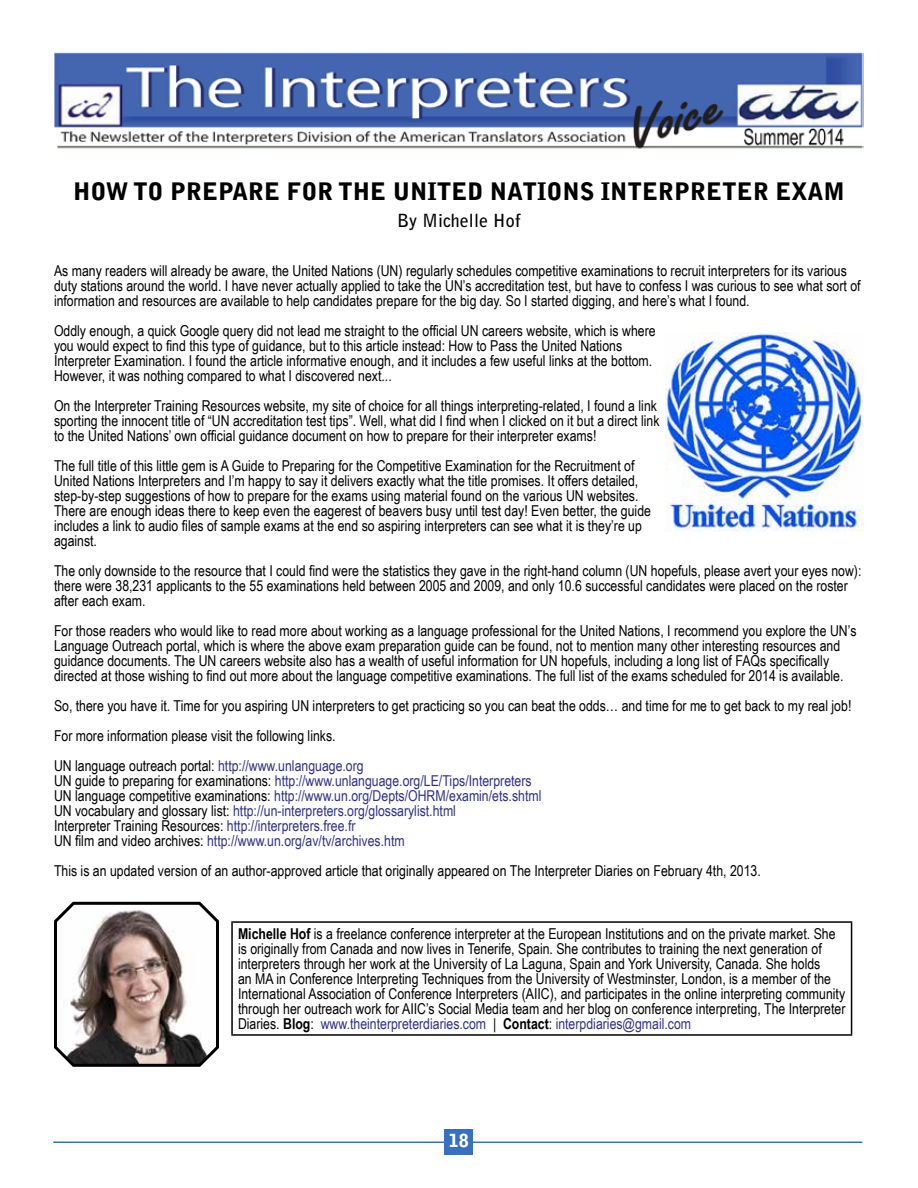
<style>
.page{position:relative;width:918px;height:1188px;background:#fff}
.page>*{position:absolute;margin:0;border:0;box-sizing:border-box;transform-origin:0 0}
.t1{font:900 24px "Bell Gothic Std";color:#000}
.t2{font:700 18px "Bell Gothic Std";color:#000}
.t3{font:900 18px "Bell Gothic Std";color:#fff}
.t4{font:15px/15px "Arial Narrow";color:#000}
.t5{font:15px/15px "Arial Narrow";color:#303188}
.s1{color:#303188}
.s2{color:#000}
.s3{font-weight:700}
</style>
<div class="page">
<hr style="left:53px;top:1142px;width:809px;height:1px;background:#3870bb">
<div style="left:445px;top:1130px;width:28px;height:25px;background:#3870bb"></div>
<img style="left:665px;top:333px;width:199px;height:199px">
<svg style="left:54px;top:901px;width:165px;height:166px"></svg>
<hr style="left:231px;top:921px;width:621px;height:2px;background:#000">
<hr style="left:231px;top:923px;width:2px;height:111px;background:#000">
<hr style="left:851px;top:923px;width:1px;height:111px;background:#000">
<hr style="left:231px;top:1034px;width:621px;height:2px;background:#000">
<img style="left:54px;top:52px;width:810px;height:97px">
<h1 class="t1" style="left:73px;top:178px;width:130px">HOW TO PREPARE</h1>
<h1 class="t1" style="left:287px;top:178px;width:16px">FOR</h1>
<h1 class="t1" style="left:338px;top:178px;width:17px">THE</h1>
<h1 class="t1" style="left:393px;top:178px;width:33px">UNITED</h1>
<h1 class="t1" style="left:490px;top:178px;width:33px">NATIONS</h1>
<h1 class="t1" style="left:601px;top:178px;width:26px">INTERPRETER</h1>
<h1 class="t1" style="left:776px;top:178px;width:34px">EXAM</h1>
<p class="t2" style="left:397px;top:210px;width:125px">By Michelle Hof</p>
<p class="t4" style="left:54px;top:263px;width:808px">As many readers will already be aware, the United Nations (UN) regularly schedules competitive examinations to recruit interpreters for its various duty stations around the world. I have never actually applied to take the UN’s accreditation test, but have to confess I was curious to see what sort of information and resources are available to help candidates prepare for the big day. So I started digging, and here’s what I found.</p>
<p class="t4" style="left:54px;top:323px;width:603px">Oddly enough, a quick Google query did not lead me straight to the official UN careers website, which is where you would expect to find this type of guidance, but to this article instead: How to Pass the United Nations Interpreter Examination. I found the article informative enough, and it includes a few useful links at the bottom.<br>However, it was nothing compared to what I discovered next...</p>
<p class="t4" style="left:54px;top:398px;width:607px">On the Interpreter Training Resources website, my site of choice for all things interpreting-related, I found a link sporting the innocent title of “UN accreditation test tips”. Well, what did I find when I clicked on it but a direct link to the United Nations’ own official guidance document on how to prepare for their interpreter exams!</p>
<p class="t4" style="left:54px;top:458px;width:599px">The full title of this little gem is A Guide to Preparing for the Competitive Examination for the Recruitment of United Nations Interpreters and I’m happy to say it delivers exactly what the title promises. It offers detailed, step-by-step suggestions of how to prepare for the exams using material found on the various UN websites.<br>There are enough ideas there to keep even the eagerest of beavers busy until test day! Even better, the guide includes a link to audio files of sample exams at the end so aspiring interpreters can see what it is they’re up against.</p>
<p class="t4" style="left:54px;top:563px;width:809px">The only downside to the resource that I could find were the statistics they gave in the right-hand column (UN hopefuls, please avert your eyes now): there were 38,231 applicants to the 55 examinations held between 2005 and 2009, and only 10.6 successful candidates were placed on the roster after each exam.</p>
<p class="t4" style="left:54px;top:623px;width:804px">For those readers who would like to read more about working as a language professional for the United Nations, I recommend you explore the UN’s Language Outreach portal, which is where the above exam preparation guide can be found, not to mention many other interesting resources and guidance documents. The UN careers website also has a wealth of useful information for UN hopefuls, including a long list of FAQs specifically directed at those wishing to find out more about the language competitive examinations. The full list of the exams scheduled for 2014 is available.</p>
<p class="t4" style="left:54px;top:691px;width:799px;line-height:30px">So, there you have it. Time for you aspiring UN interpreters to get practicing so you can beat the odds… and time for me to get back to my real job!<br>For more information please visit the following links.<br>UN language outreach portal: <span class="s1">http://www.unlanguage.org</span></p>
<p class="t5" style="left:54px;top:773px;width:489px"><span class="s2">UN guide to preparing for examinations:</span> http://www.unlanguage.org/LE/Tips/Interpreters <span class="s2">UN language competitive examinations:</span> http://www.un.org/Depts/OHRM/examin/ets.shtml <span class="s2">UN vocabulary and glossary list:</span> http://un-interpreters.org/glossarylist.html<br><span class="s2">Interpreter Training Resources:</span> http://interpreters.free.fr<br><span class="s2">UN film and video archives:</span> http://www.un.org/av/tv/archives.htm</p>
<p class="t4" style="left:54px;top:863px;width:708px">This is an updated version of an author-approved article that originally appeared on The Interpreter Diaries on February 4th, 2013.</p>
<p class="t4" style="left:238px;top:926px;width:609px"><span class="s3">Michelle Hof</span> is a freelance conference interpreter at the European Institutions and on the private market. She is originally from Canada and now lives in Tenerife, Spain. She contributes to training the next generation of interpreters through her work at the University of La Laguna, Spain and York University, Canada. She holds<br>an MA in Conference Interpreting Techniques from the University of Westminster, London, is a member of the International Association of Conference Interpreters (AIIC), and participates in the online interpreting community through her outreach work for AIIC’s Social Media team and her blog on conference interpreting, The Interpreter Diaries. <span class="s3">Blog</span>: <span class="s1">www.theinterpreterdiaries.com</span> | <span class="s3">Contact</span>: <span class="s1">interpdiaries@gmail.com</span></p>
<p class="t3" style="left:449px;top:1131px;width:22px">18</p>
</div>
